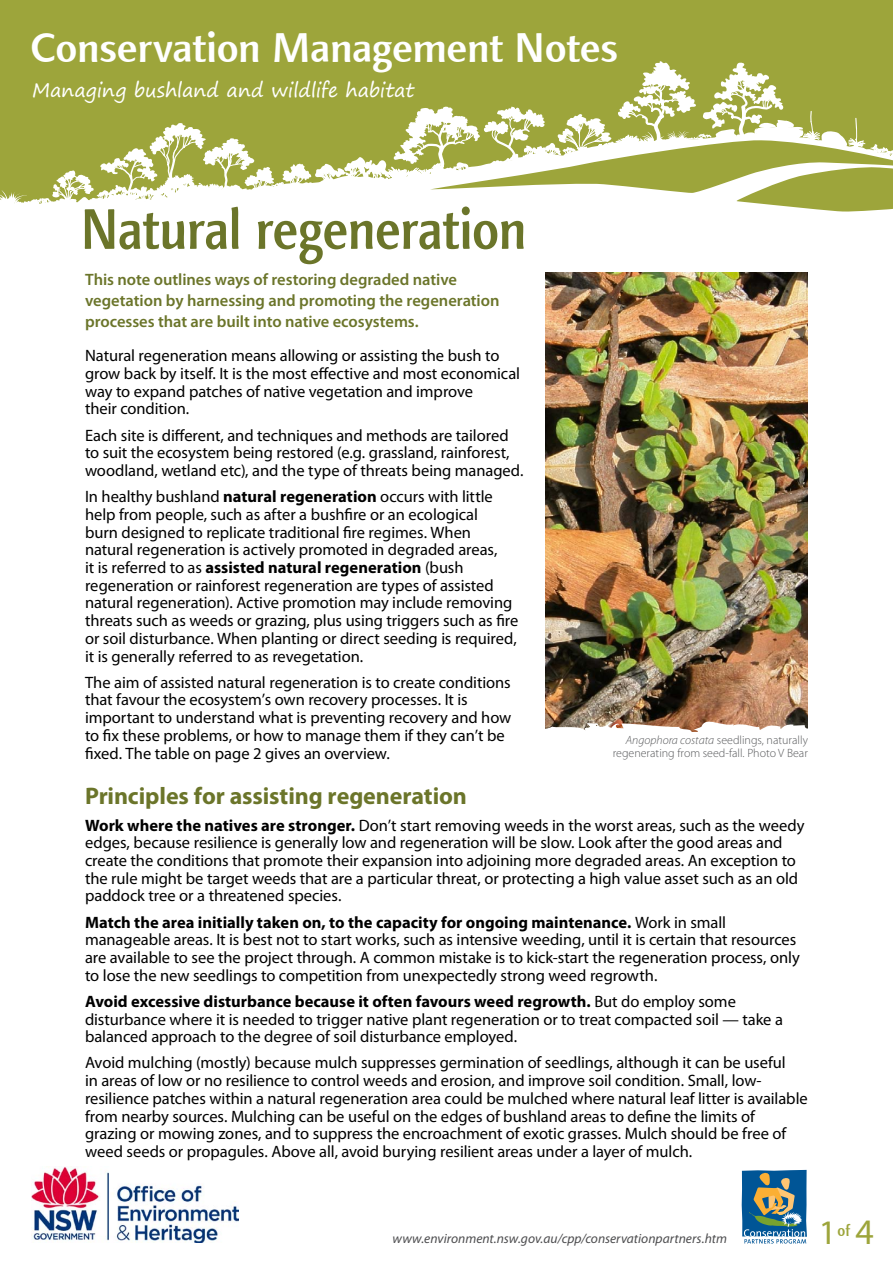
<style>
.page{position:relative;width:893px;height:1263px;background:#fff}
.page>*{position:absolute;margin:0;border:0;box-sizing:border-box;transform-origin:0 0}
.t1{font:500 57.75px "Linotype Finnegan Os F";letter-spacing:-.01em;color:#6b752a;scale:.9 1}
.t2{font:500 42px "Linotype Finnegan Os F";letter-spacing:-.01em;color:#fff}
.t3{font:700 24px "Myriad Pro";letter-spacing:-.005em;color:#6b752a}
.t4{font:19.5px "Segoe Print";letter-spacing:-.005em;color:#fff}
.t5{font:16.5px/17.7px "Myriad Pro";letter-spacing:-.005em;color:#000}
.t6{font:600 16.5px/21px "Myriad Pro";letter-spacing:-.005em;color:#6b752a}
.t7{font:500 16.5px "Linotype Finnegan Os F";color:#9da53b;scale:.91 1}
.t8{font:italic 13.5px "Myriad Pro";color:#4d4d4f}
.t9{font:300 12px/13.5px "Myriad Pro";color:#58595b;text-align:right}
.s1{font-weight:700}
.s2{font-style:italic}
.s3{font-family:"Myriad Pro";font-weight:400;font-size:34.5px}
.s4{font-family:"Myriad Pro";font-weight:400;font-size:36px}
</style>
<div class="page">
<div style="left:0;top:0;width:893px;height:205px;background:#9da53b"></div>
<svg style="left:0;top:61px;width:893px;height:151px"></svg>
<img style="left:545px;top:272px;width:263px;height:440px">
<img style="left:545px;top:712px;width:263px;height:20px">
<img style="left:31px;top:1167px;width:208px;height:76px">
<svg style="left:742px;top:1170px;width:65px;height:73px;background:#568191"></svg>
<h2 class="t2" style="left:30px;top:24px;width:590px">Conservation Management Notes</h2>
<p class="t4" style="left:32px;top:72px;width:384px">Managing bushland and wildlife habitat</p>
<h1 class="t1" style="left:81px;top:196px;width:497px">Natural regeneration</h1>
<p class="t6" style="left:85px;top:268px;width:416px">This note outlines ways of restoring degraded native vegetation by harnessing and promoting the regeneration processes that are built into native ecosystems.</p>
<p class="t5" style="left:85px;top:347px;width:437px">Natural regeneration means allowing or assisting the bush to grow back by itself. It is the most effective and most economical way to expand patches of native vegetation and improve<br>their condition.</p>
<p class="t5" style="left:85px;top:426px;width:440px">Each site is different, and techniques and methods are tailored to suit the ecosystem being restored (e.g. grassland, rainforest, woodland, wetland etc), and the type of threats being managed.</p>
<p class="t5" style="left:85px;top:488px;width:435px">In healthy bushland <span class="s1">natural regeneration</span> occurs with little help from people, such as after a bushfire or an ecological<br>burn designed to replicate traditional fire regimes. When natural regeneration is actively promoted in degraded areas,<br>it is referred to as <span class="s1">assisted natural regeneration</span> (bush regeneration or rainforest regeneration are types of assisted natural regeneration). Active promotion may include removing threats such as weeds or grazing, plus using triggers such as fire or soil disturbance. When planting or direct seeding is required, it is generally referred to as revegetation.</p>
<p class="t5" style="left:85px;top:673px;width:428px">The aim of assisted natural regeneration is to create conditions that favour the ecosystem’s own recovery processes. It is important to understand what is preventing recovery and how to fix these problems, or how to manage them if they can’t be fixed. The table on page 2 gives an overview.</p>
<h3 class="t3" style="left:85px;top:780px;width:383px">Principles for assisting regeneration</h3>
<p class="t5" style="left:85px;top:816px;width:721px"><span class="s1">Work where the natives are stronger.</span> Don’t start removing weeds in the worst areas, such as the weedy edges, because resilience is generally low and regeneration will be slow. Look after the good areas and create the conditions that promote their expansion into adjoining more degraded areas. An exception to the rule might be target weeds that are a particular threat, or protecting a high value asset such as an old paddock tree or a threatened species.</p>
<p class="t5" style="left:85px;top:913px;width:716px"><span class="s1">Match the area initially taken on, to the capacity for ongoing maintenance.</span> Work in small manageable areas. It is best not to start works, such as intensive weeding, until it is certain that resources are available to see the project through. A common mistake is to kick-start the regeneration process, only to lose the new seedlings to competition from unexpectedly strong weed regrowth.</p>
<p class="t5" style="left:85px;top:992px;width:699px"><span class="s1">Avoid excessive disturbance because it often favours weed regrowth.</span> But do employ some disturbance where it is needed to trigger native plant regeneration or to treat compacted soil — take a balanced approach to the degree of soil disturbance employed.</p>
<p class="t5" style="left:85px;top:1054px;width:724px">Avoid mulching (mostly) because mulch suppresses germination of seedlings, although it can be useful<br>in areas of low or no resilience to control weeds and erosion, and improve soil condition. Small, low&shy;resilience patches within a natural regeneration area could be mulched where natural leaf litter is available from nearby sources. Mulching can be useful on the edges of bushland areas to define the limits of grazing or mowing zones, and to suppress the encroachment of exotic grasses. Mulch should be free of weed seeds or propagules. Above all, avoid burying resilient areas under a layer of mulch.</p>
<p class="t9" style="left:613px;top:733px;width:197px"><span class="s2">Angophora costata</span> seedlings, naturally regenerating from seed-fall. Photo V Bear</p>
<p class="t8" style="left:392px;top:1230px;width:336px">www.environment.nsw.gov.au/cpp/conservationpartners.htm</p>
<p class="t7" style="left:819px;top:1220px;width:62px"><span class="s3">1</span>of <span class="s4">4</span></p>
</div>
